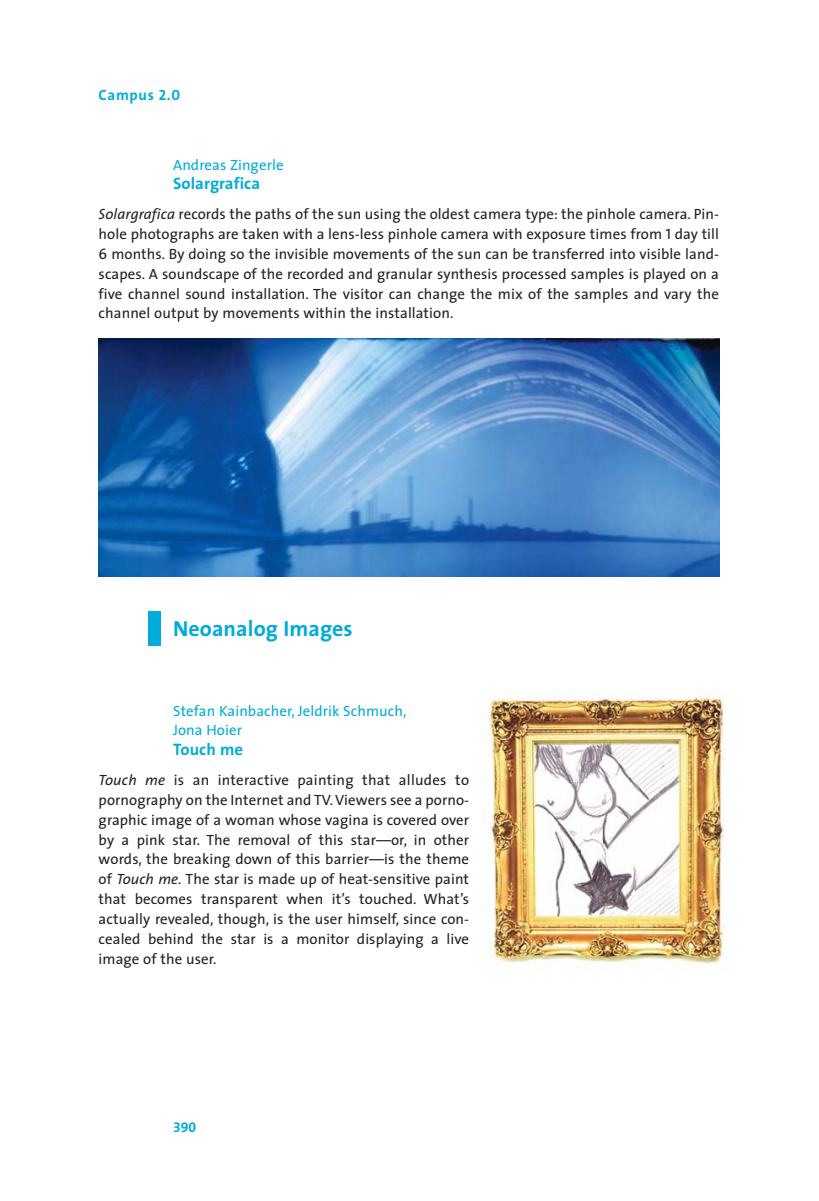
<style>
.page{position:relative;width:819px;height:1201px;background:#fff}
.page>*{position:absolute;margin:0;border:0;box-sizing:border-box;transform-origin:0 0}
.t1{font:700 21.88px "The Sans";letter-spacing:.005em;color:#00acd9}
.t2{font:700 16.62px "The Sans";letter-spacing:.005em;color:#00acd9}
.t3{font:14.88px/19.8px "The Sans";letter-spacing:.005em;color:#231f20;text-align:justify}
.t4{font:14.88px/19.8px "The Sans";letter-spacing:.005em;color:#00acd9}
.t5{font:700 14.88px "The Sans";letter-spacing:.045em;color:#00acd9}
.t6{font:14px "The Sans Bold Expert";color:#00acd9}
.s1{font-family:"The Sans Bold Caps";font-weight:400}
.s2{font-style:italic}
.s3{font-family:"The Sans Caps"}
</style>
<div class="page">
<img style="left:99px;top:338px;width:620px;height:238px">
<div style="left:148px;top:611px;width:13px;height:35px;background:#00acd9"></div>
<img style="left:484px;top:695px;width:242px;height:269px">
<p class="t5" style="left:99px;top:87px;width:83px">Campus <span class="s1">2.0</span></p>
<p class="t4" style="left:173px;top:156px;width:112px">Andreas Zingerle</p>
<p class="t2" style="left:173px;top:175px;width:88px">Solargrafica</p>
<p class="t3" style="left:99px;top:206px;width:622px"><span class="s2">Solargrafica</span> records the paths of the sun using the oldest camera type: the pinhole camera. Pin&shy;hole photographs are taken with a lens-less pinhole camera with exposure times from <span class="s3">1</span> day till 6 months. By doing so the invisible movements of the sun can be transferred into visible land&shy;scapes. A soundscape of the recorded and granular synthesis processed samples is played on a five channel sound installation. The visitor can change the mix of the samples and vary the channel output by movements within the installation.</p>
<h1 class="t1" style="left:173px;top:617px;width:181px">Neoanalog Images</h1>
<p class="t4" style="left:173px;top:702px;width:235px">Stefan Kainbacher, Jeldrik Schmuch,<br>Jona Hoier</p>
<p class="t2" style="left:173px;top:741px;width:71px">Touch me</p>
<p class="t3" style="left:99px;top:771px;width:372px"><span class="s2">Touch me</span> is an interactive painting that alludes to pornography on the Internet and TV. Viewers see a porno&shy;graphic image of a woman whose vagina is covered over by a pink star. The removal of this star—or, in other words, the breaking down of this barrier—is the theme of <span class="s2">Touch me.</span> The star is made up of heat-sensitive paint that becomes transparent when it’s touched. What’s actually revealed, though, is the user himself, since con&shy;cealed behind the star is a monitor displaying a live image of the user.</p>
<p class="t6" style="left:173px;top:1119px;width:25px">390</p>
</div>
